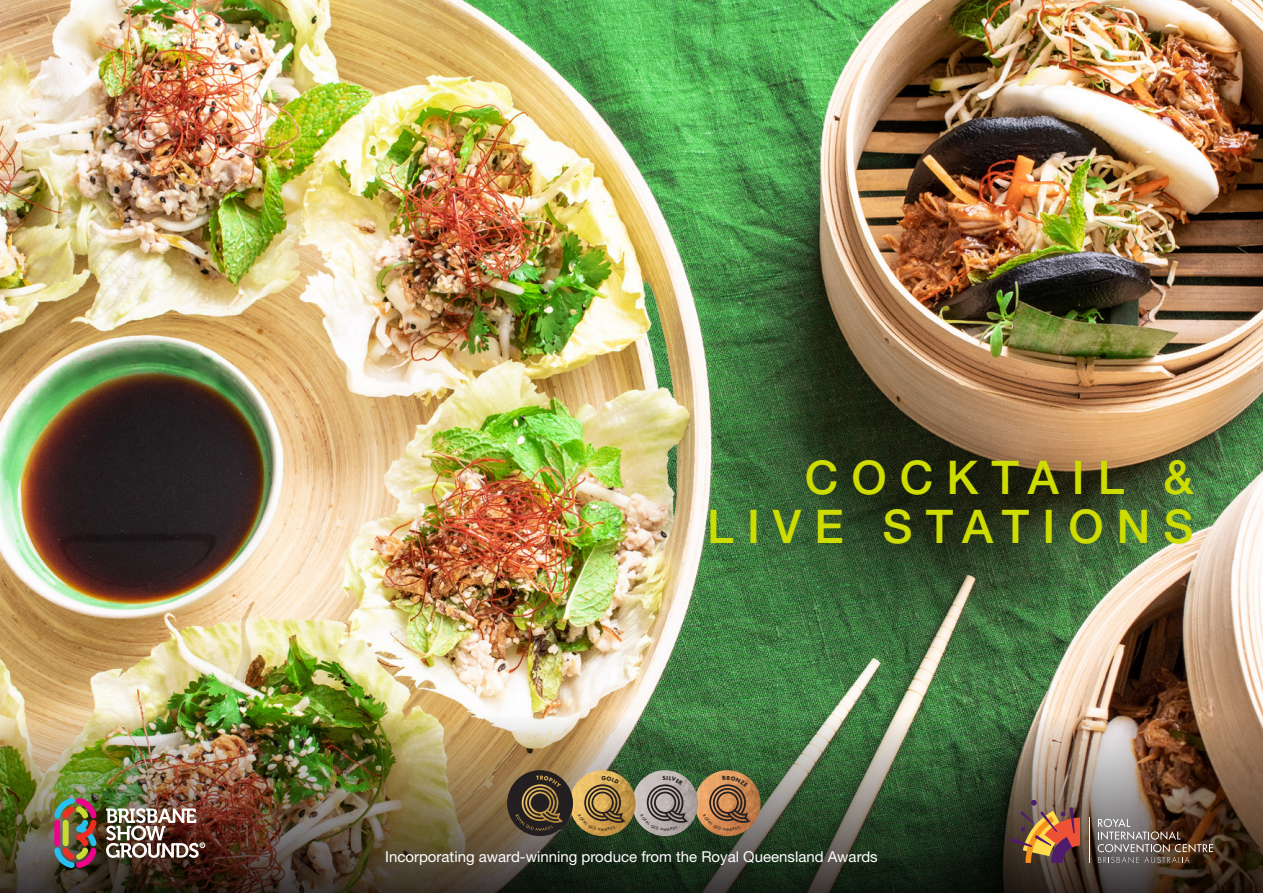
<style>
.page{position:relative;width:1263px;height:893px;background:#fff}
.page>*{position:absolute;margin:0;border:0;box-sizing:border-box;transform-origin:0 0}
.t1{font:500 46.5px/49.5px "Helvetica Neue LT Std";letter-spacing:.28em;color:#cedc00;text-align:right}
.t2{font:15px "Helvetica Neue LT Std";color:#fff}
.t3{font:500 3.75px "Futura";color:#231f20}
</style>
<div class="page">
<img style="left:0;top:0;width:1263px;height:716px">
<img style="left:0;top:716px;width:1263px;height:177px">
<img style="left:695px;top:770px;width:65px;height:66px;border-radius:33px">
<img style="left:632px;top:770px;width:66px;height:66px;border-radius:33px">
<img style="left:570px;top:770px;width:65px;height:66px;border-radius:33px">
<img style="left:54px;top:798px;width:43px;height:70px">
<div style="left:54px;top:820px;width:6px;height:26px;background:#ed028a;border-radius:3px"></div>
<div style="left:63px;top:820px;width:6px;height:26px;background:#cadb2f;border-radius:3px"></div>
<img style="left:106px;top:808px;width:99px;height:50px">
<svg style="left:1098px;top:819px;width:115px;height:44px;background:#6d5d54"></svg>
<hr style="left:1088px;top:818px;width:1px;height:45px;background:#fff">
<svg style="left:1010px;top:800px;width:70px;height:63px;background:#8d5c43"></svg>
<svg style="left:703px;top:775px;width:47px;height:56px;background:#b0794c"></svg>
<svg style="left:640px;top:775px;width:48px;height:56px;background:#9a9390"></svg>
<svg style="left:507px;top:770px;width:118px;height:66px;background:#79643d"></svg>
<p class="t1" style="left:707px;top:452px;width:488px">COCKTAIL &amp;<br>LIVE STATIONS</p>
<p class="t3" style="left:725px;top:827px;width:5px">W</p>
<p class="t3" style="left:600px;top:827px;width:5px">W</p>
<p class="t2" style="left:385px;top:848px;width:494px">Incorporating award-winning produce from the Royal Queensland Awards</p>
<p class="t3" style="left:663px;top:827px;width:5px">W</p>
</div>
